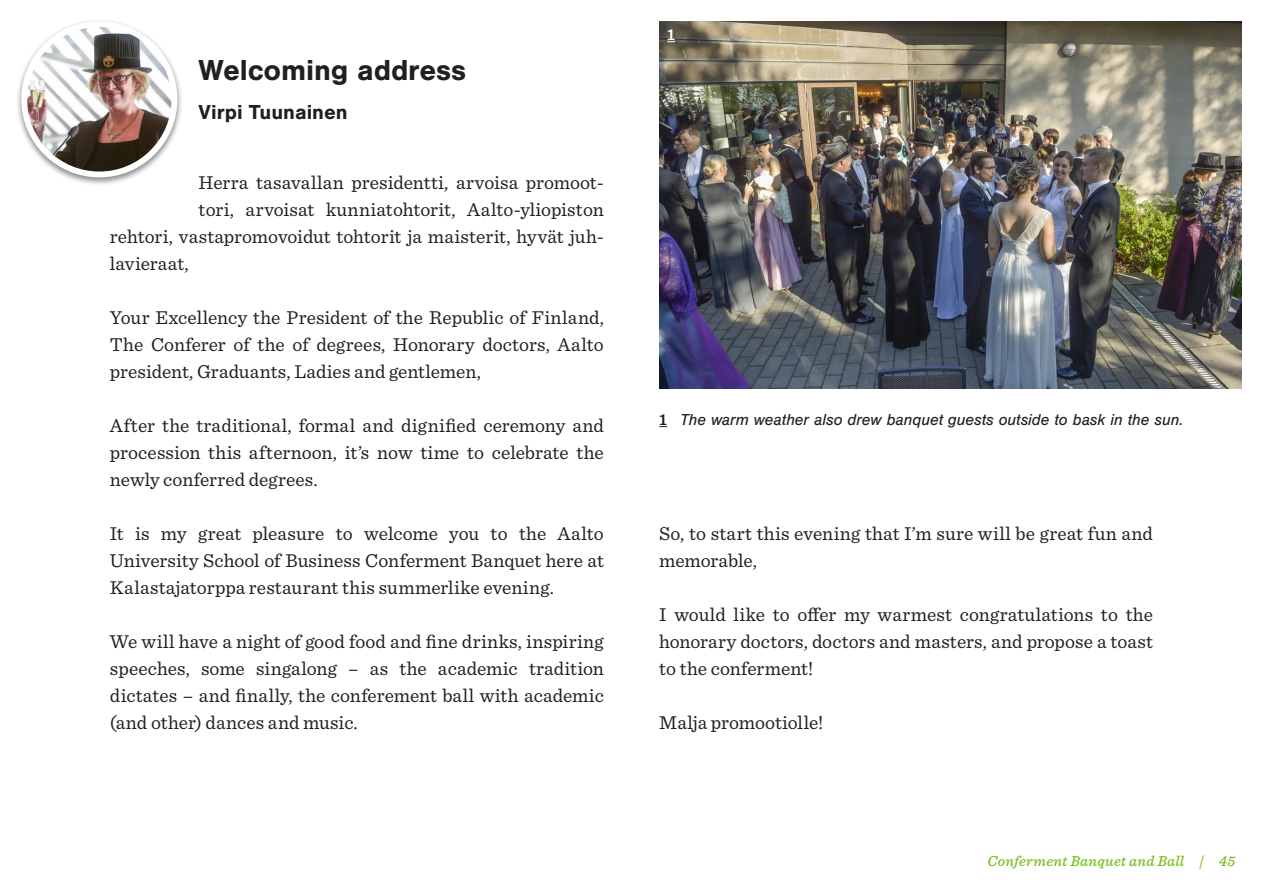
<style>
.page{position:relative;width:1263px;height:893px;background:#fff}
.page>*{position:absolute;margin:0;border:0;box-sizing:border-box;transform-origin:0 0}
.PUHEEN_OTSIKKO{font:700 30px "Nimbus San";letter-spacing:-.005em;color:#231f20}
.Ots_1{font:700 21px "Nimbus San";color:#231f20}
.LEIPIS{font:19.5px/27px "Sentinel";letter-spacing:.005em;color:#231f20;text-align:justify}
.KUVATEKSTI{font:italic 16.5px "Nimbus San";color:#231f20}
.KUVATEKSTI-2{font:600 16.5px "Sentinel";color:#fff}
.t1{font:italic 500 15px "Sentinel";letter-spacing:.02em;color:#78be20}
.s1{font-family:"Sentinel";font-weight:600;font-style:normal}
</style>
<div class="page">
<div style="left:16px;top:19px;width:167px;height:167px;background:#231f20;opacity:.5"></div>
<img style="left:24px;top:24px;width:150px;height:150px;border-radius:75px">
<div style="left:21px;top:21px;width:156px;height:156px;border:6px solid #fff;border-radius:50%"></div>
<img style="left:659px;top:21px;width:583px;height:368px">
<p class="PUHEEN_OTSIKKO" style="left:199px;top:53px;width:269px">Welcoming address</p>
<p class="Ots_1" style="left:199px;top:100px;width:151px">Virpi Tuunainen</p>
<p class="LEIPIS" style="left:199px;top:168px;width:407px">Herra tasavallan presidentti, arvoisa promoot-</p>
<p class="LEIPIS" style="left:199px;top:195px;width:407px">tori, arvoisat kunniatohtorit, Aalto-yliopiston</p>
<p class="LEIPIS" style="left:110px;top:222px;width:495px">rehtori, vastapromovoidut tohtorit ja maisterit, hyvät juh-</p>
<p class="LEIPIS" style="left:110px;top:249px;width:80px">lavieraat,</p>
<p class="LEIPIS" style="left:110px;top:303px;width:495px">Your Excellency the President of the Republic of Finland, The Conferer of the of degrees, Honorary doctors, Aalto president, Graduants, Ladies and gentlemen,</p>
<p class="LEIPIS" style="left:110px;top:411px;width:495px">After the traditional, formal and dignified ceremony and procession this afternoon, it’s now time to celebrate the newly conferred degrees.</p>
<p class="LEIPIS" style="left:110px;top:519px;width:495px">It is my great pleasure to welcome you to the Aalto University School of Business Conferment Banquet here at Kalastajatorppa restaurant this summerlike evening.</p>
<p class="LEIPIS" style="left:110px;top:627px;width:495px">We will have a night of good food and fine drinks, inspiring speeches, some singalong – as the academic tradition dictates – and finally, the conferement ball with academic (and other) dances and music.</p>
<p class="KUVATEKSTI-2" style="left:667px;top:22px;width:9px">1</p>
<p class="KUVATEKSTI" style="left:659px;top:410px;width:525px"><span class="s1">1</span> The warm weather also drew banquet guests outside to bask in the sun.</p>
<p class="LEIPIS" style="left:659px;top:519px;width:495px">So, to start this evening that I’m sure will be great fun and memorable,</p>
<p class="LEIPIS" style="left:659px;top:600px;width:495px">I would like to offer my warmest congratulations to the honorary doctors, doctors and masters, and propose a toast to the conferment!</p>
<p class="LEIPIS" style="left:659px;top:708px;width:166px">Malja promootiolle!</p>
<p class="t1" style="left:987px;top:850px;width:249px">Conferment Banquet and Ball | 45</p>
</div>
